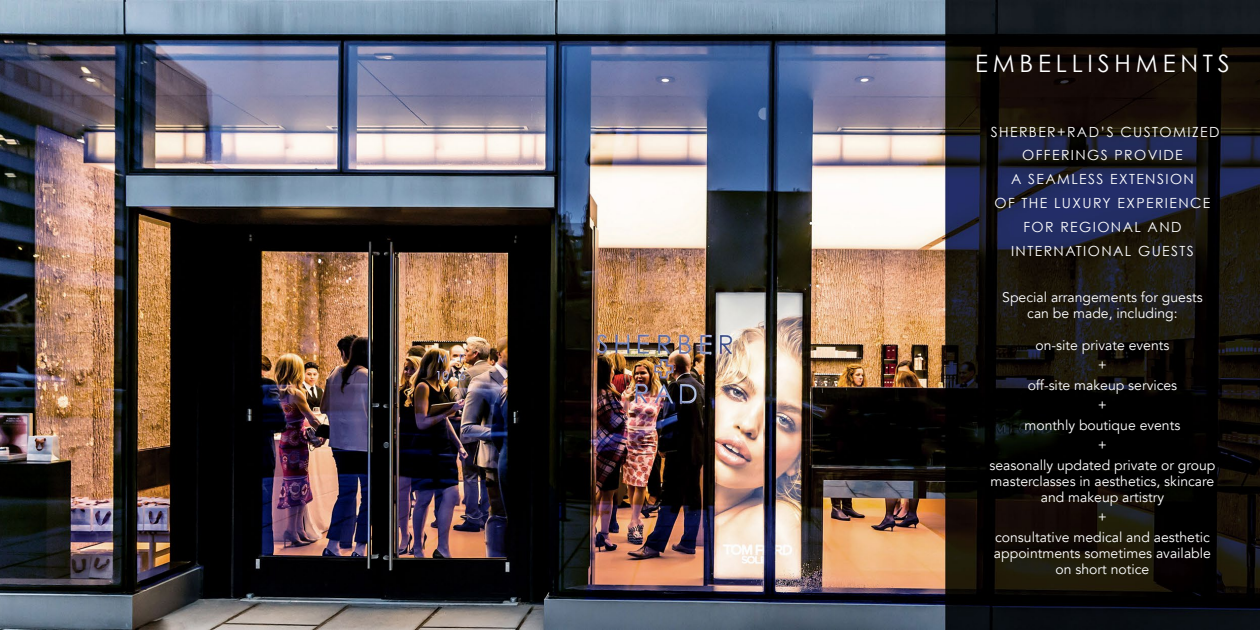
<style>
.page{position:relative;width:1260px;height:630px;background:#fff}
.page>*{position:absolute;margin:0;border:0;box-sizing:border-box;transform-origin:0 0}
.t1{font:24px "Century Gothic";letter-spacing:.2em;color:#fff}
.t2{font:14px/16px "Avenir";color:#fff;text-align:center}
.t3{font:14px/24px "Century Gothic";letter-spacing:.1em;color:#fff;text-align:center}
</style>
<div class="page">
<img style="left:0;top:0;width:1260px;height:630px">
<h1 class="t1" style="left:975px;top:49px;width:256px">EMBELLISHMENTS</h1>
<p class="t3" style="left:991px;top:119px;width:230px">SHERBER+RAD’S CUSTOMIZED<br>OFFERINGS PROVIDE<br>A SEAMLESS EXTENSION<br>OF THE LUXURY EXPERIENCE<br>FOR REGIONAL AND<br>INTERNATIONAL GUESTS</p>
<p class="t2" style="left:1002px;top:289px;width:202px">Special arrangements for guests can be made, including:</p>
<p class="t2" style="left:1035px;top:337px;width:136px">on-site private events</p>
<p class="t3" style="left:1098px;top:353px;width:10px">+</p>
<p class="t2" style="left:1028px;top:377px;width:151px">off-site makeup services</p>
<p class="t3" style="left:1098px;top:393px;width:10px">+</p>
<p class="t2" style="left:1025px;top:417px;width:157px">monthly boutique events</p>
<p class="t3" style="left:1098px;top:433px;width:10px">+</p>
<p class="t2" style="left:989px;top:457px;width:228px">seasonally updated private or group masterclasses in aesthetics, skincare and makeup artistry</p>
<p class="t3" style="left:1098px;top:505px;width:10px">+</p>
<p class="t2" style="left:994px;top:529px;width:218px">consultative medical and aesthetic appointments sometimes available on short notice</p>
</div>
